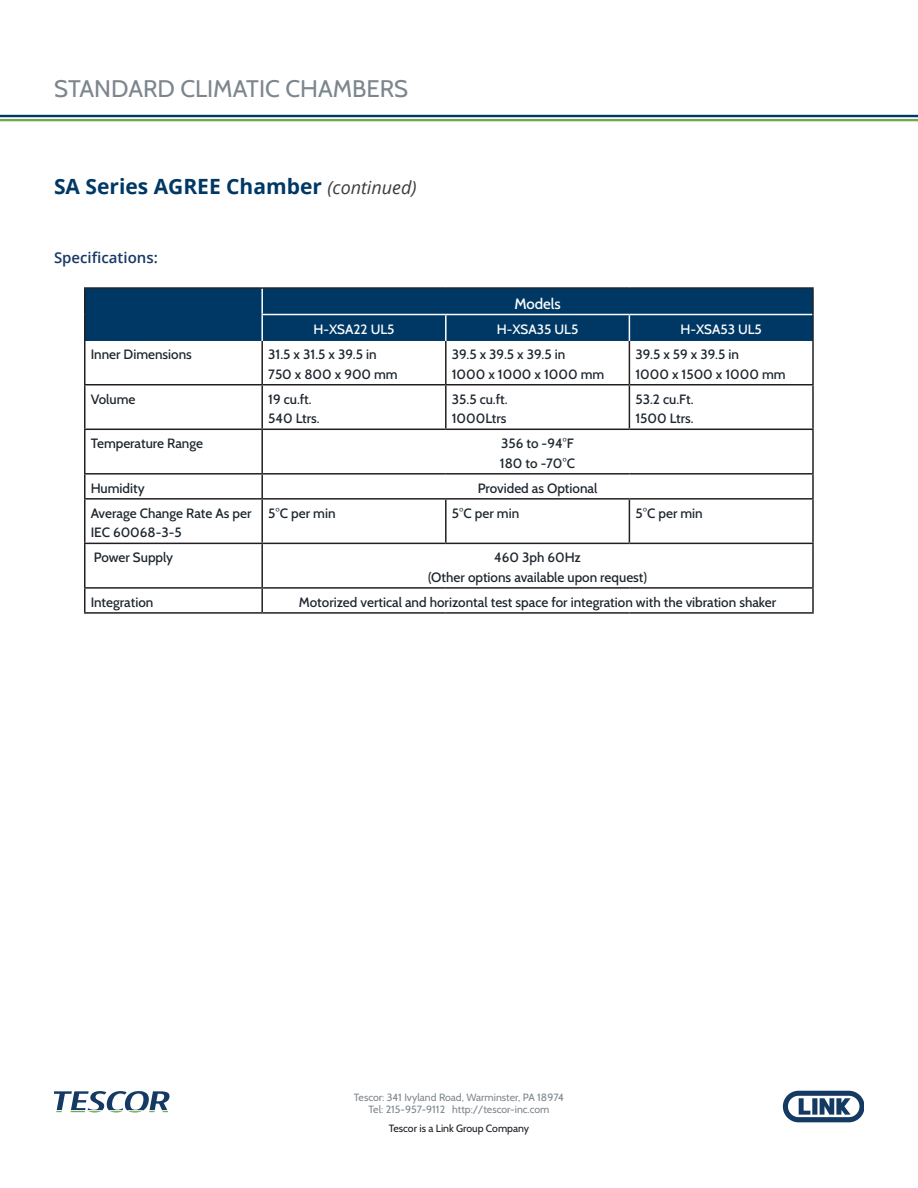
<style>
.page{position:relative;width:918px;height:1188px;background:#fff}
.page>*{position:absolute;margin:0;border:0;box-sizing:border-box;transform-origin:0 0}
.t1{font:24px "Cabin";color:#7c868d}
.t2{font:700 21px "Open Sans";color:#003865}
.t3{font:600 15px "Open Sans";color:#173963}
.t4{font:500 15px "Cabin";color:#fff}
.t5{font:500 13.5px/19.5px "Cabin";color:#1d252d}
.t6{font:500 13.5px "Cabin";color:#fff}
.t7{font:10.5px/12px "Cabin";color:#7c868d;text-align:center}
.t8{font:10.5px "Cabin";color:#15191e}
.s1{font-weight:400;font-style:italic;font-size:18px;color:#3a3d3e}
</style>
<div class="page">
<svg style="left:54px;top:1091px;width:116px;height:22px"></svg>
<svg style="left:783px;top:1091px;width:81px;height:31px"></svg>
<hr style="left:0;top:115px;width:918px;height:2px;background:#003865">
<hr style="left:0;top:119px;width:918px;height:2px;background:#71a94f">
<hr style="left:445px;top:341px;width:2px;height:43px;background:#231f20">
<hr style="left:629px;top:341px;width:1px;height:43px;background:#231f20">
<hr style="left:812px;top:341px;width:2px;height:43px;background:#231f20">
<hr style="left:84px;top:386px;width:2px;height:43px;background:#231f20">
<hr style="left:262px;top:384px;width:184px;height:2px;background:#231f20">
<hr style="left:261px;top:386px;width:2px;height:43px;background:#231f20">
<hr style="left:446px;top:384px;width:183px;height:2px;background:#231f20">
<hr style="left:445px;top:386px;width:2px;height:43px;background:#231f20">
<hr style="left:629px;top:384px;width:185px;height:2px;background:#231f20">
<hr style="left:629px;top:386px;width:1px;height:43px;background:#231f20">
<hr style="left:812px;top:386px;width:2px;height:43px;background:#231f20">
<hr style="left:84px;top:429px;width:178px;height:1px;background:#231f20">
<hr style="left:84px;top:430px;width:2px;height:43px;background:#231f20">
<hr style="left:262px;top:429px;width:184px;height:1px;background:#231f20">
<hr style="left:261px;top:430px;width:2px;height:43px;background:#231f20">
<hr style="left:446px;top:429px;width:183px;height:1px;background:#231f20">
<hr style="left:629px;top:429px;width:185px;height:1px;background:#231f20">
<hr style="left:812px;top:430px;width:2px;height:43px;background:#231f20">
<hr style="left:84px;top:473px;width:178px;height:2px;background:#231f20">
<hr style="left:84px;top:475px;width:2px;height:23px;background:#231f20">
<hr style="left:262px;top:473px;width:184px;height:2px;background:#231f20">
<hr style="left:261px;top:475px;width:2px;height:23px;background:#231f20">
<hr style="left:446px;top:473px;width:183px;height:2px;background:#231f20">
<hr style="left:629px;top:473px;width:185px;height:2px;background:#231f20">
<hr style="left:812px;top:475px;width:2px;height:23px;background:#231f20">
<hr style="left:84px;top:498px;width:178px;height:2px;background:#231f20">
<hr style="left:84px;top:500px;width:2px;height:43px;background:#231f20">
<hr style="left:262px;top:498px;width:184px;height:2px;background:#231f20">
<hr style="left:261px;top:500px;width:2px;height:43px;background:#231f20">
<hr style="left:446px;top:498px;width:183px;height:2px;background:#231f20">
<hr style="left:445px;top:500px;width:2px;height:43px;background:#231f20">
<hr style="left:629px;top:498px;width:185px;height:2px;background:#231f20">
<hr style="left:629px;top:500px;width:1px;height:43px;background:#231f20">
<hr style="left:812px;top:500px;width:2px;height:43px;background:#231f20">
<hr style="left:84px;top:543px;width:178px;height:1px;background:#231f20">
<hr style="left:84px;top:544px;width:2px;height:43px;background:#231f20">
<hr style="left:262px;top:543px;width:184px;height:1px;background:#231f20">
<hr style="left:261px;top:544px;width:2px;height:43px;background:#231f20">
<hr style="left:446px;top:543px;width:183px;height:1px;background:#231f20">
<hr style="left:629px;top:543px;width:185px;height:1px;background:#231f20">
<hr style="left:812px;top:544px;width:2px;height:43px;background:#231f20">
<hr style="left:84px;top:587px;width:178px;height:2px;background:#231f20">
<hr style="left:84px;top:589px;width:2px;height:23px;background:#231f20">
<hr style="left:262px;top:587px;width:184px;height:2px;background:#231f20">
<hr style="left:261px;top:589px;width:2px;height:23px;background:#231f20">
<hr style="left:446px;top:587px;width:183px;height:2px;background:#231f20">
<hr style="left:629px;top:587px;width:185px;height:2px;background:#231f20">
<hr style="left:812px;top:589px;width:2px;height:23px;background:#231f20">
<hr style="left:84px;top:612px;width:178px;height:2px;background:#231f20">
<hr style="left:262px;top:612px;width:184px;height:2px;background:#231f20">
<hr style="left:446px;top:612px;width:183px;height:2px;background:#231f20">
<hr style="left:629px;top:612px;width:185px;height:2px;background:#231f20">
<hr style="left:84px;top:341px;width:2px;height:43px;background:#231f20">
<hr style="left:261px;top:341px;width:2px;height:43px;background:#231f20">
<hr style="left:84px;top:384px;width:178px;height:2px;background:#231f20">
<hr style="left:84px;top:287px;width:178px;height:2px;background:#1d252d">
<hr style="left:84px;top:289px;width:2px;height:26px;background:#231f20">
<hr style="left:84px;top:315px;width:2px;height:26px;background:#231f20">
<hr style="left:262px;top:287px;width:184px;height:2px;background:#1d252d">
<hr style="left:446px;top:287px;width:183px;height:2px;background:#1d252d">
<hr style="left:629px;top:287px;width:185px;height:2px;background:#1d252d">
<hr style="left:812px;top:289px;width:2px;height:26px;background:#1d252d">
<hr style="left:812px;top:315px;width:2px;height:26px;background:#1d252d">
<svg style="left:85px;top:288px;width:728px;height:53px;background:#073c68"></svg>
<h1 class="t1" style="left:54px;top:74px;width:356px">STANDARD CLIMATIC CHAMBERS</h1>
<h2 class="t2" style="left:54px;top:172px;width:364px">SA Series AGREE Chamber <span class="s1">(continued)</span></h2>
<p class="t3" style="left:54px;top:247px;width:105px">Specifications:</p>
<p class="t4" style="left:514px;top:294px;width:48px">Models</p>
<p class="t6" style="left:313px;top:321px;width:83px">H-XSA22 UL5</p>
<p class="t6" style="left:497px;top:321px;width:83px">H-XSA35 UL5</p>
<p class="t6" style="left:680px;top:321px;width:83px">H-XSA53 UL5</p>
<p class="t5" style="left:91px;top:345px;width:103px">Inner Dimensions</p>
<p class="t5" style="left:268px;top:345px;width:131px">31.5 x 31.5 x 39.5 in<br>750 x 800 x 900 mm</p>
<p class="t5" style="left:452px;top:345px;width:154px">39.5 x 39.5 x 39.5 in<br>1000 x 1000 x 1000 mm</p>
<p class="t5" style="left:635px;top:345px;width:152px">39.5 x 59 x 39.5 in<br>1000 x 1500 x 1000 mm</p>
<p class="t5" style="left:91px;top:389px;width:46px">Volume</p>
<p class="t5" style="left:268px;top:389px;width:53px">19 cu.ft.<br>540 Ltrs.</p>
<p class="t5" style="left:452px;top:389px;width:57px">35.5 cu.ft.<br>1000Ltrs</p>
<p class="t5" style="left:635px;top:389px;width:60px">53.2 cu.Ft.<br>1500 Ltrs.</p>
<p class="t5" style="left:91px;top:434px;width:114px">Temperature Range</p>
<p class="t5" style="left:500px;top:434px;width:77px">356 to -94°F<br>180 to -70°C</p>
<p class="t5" style="left:91px;top:478px;width:56px">Humidity</p>
<p class="t5" style="left:478px;top:478px;width:121px">Provided as Optional</p>
<p class="t5" style="left:91px;top:503px;width:162px">Average Change Rate As per<br>IEC 60068-3-5</p>
<p class="t5" style="left:268px;top:503px;width:69px">5°C per min</p>
<p class="t5" style="left:452px;top:503px;width:69px">5°C per min</p>
<p class="t5" style="left:635px;top:503px;width:69px">5°C per min</p>
<p class="t5" style="left:94px;top:548px;width:81px">Power Supply</p>
<p class="t5" style="left:428px;top:548px;width:221px;text-align:center">460 3ph 60Hz<br>(Other options available upon request)</p>
<p class="t5" style="left:91px;top:592px;width:64px">Integration</p>
<p class="t5" style="left:299px;top:592px;width:479px">Motorized vertical and horizontal test space for integration with the vibration shaker</p>
<p class="t7" style="left:354px;top:1091px;width:212px">Tescor: 341 Ivyland Road, Warminster, PA 18974<br>Tel: 215-957-9112 http://tescor-inc.com</p>
<p class="t8" style="left:389px;top:1121px;width:142px">Tescor is a Link Group Company</p>
</div>
